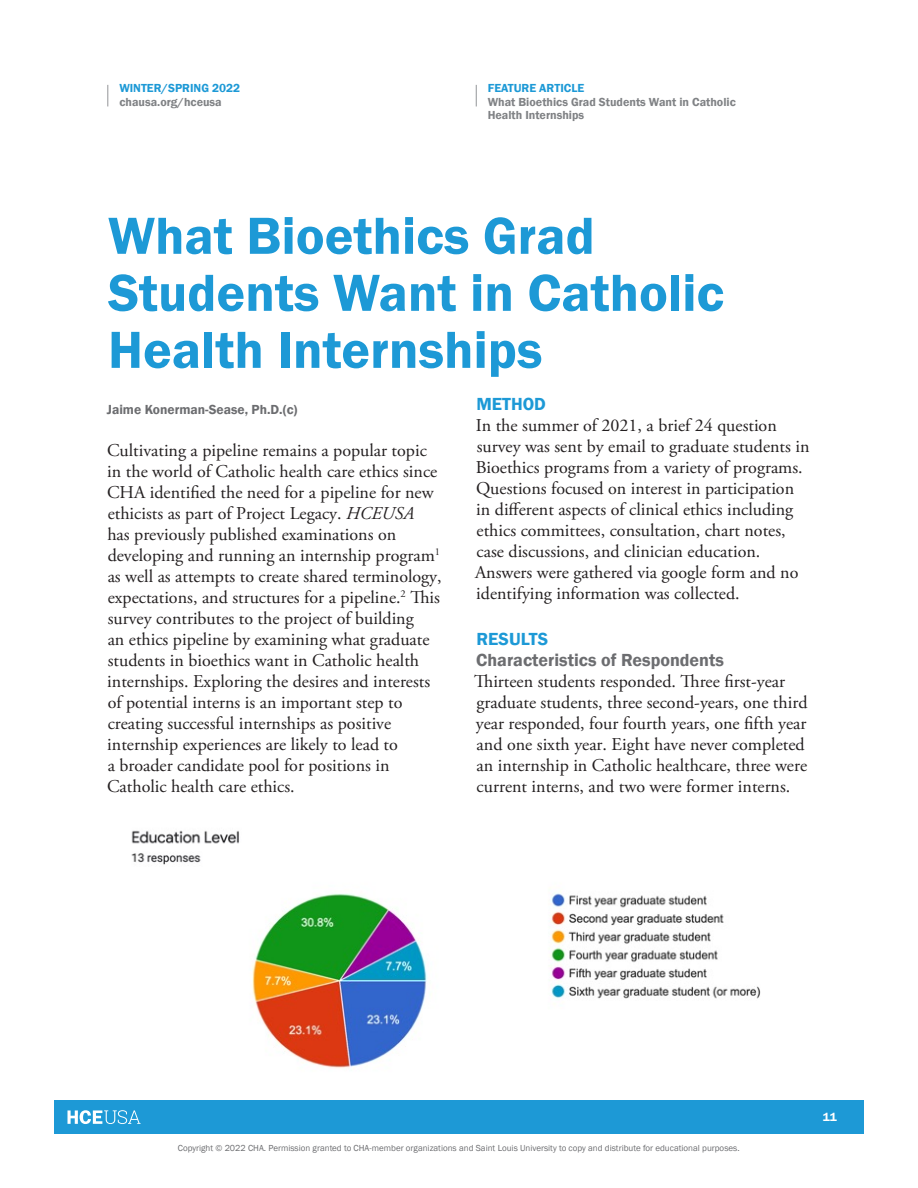
<style>
.page{position:relative;width:918px;height:1188px;background:#fff}
.page>*{position:absolute;margin:0;border:0;box-sizing:border-box;transform-origin:0 0}
.t1{font:600 54px/57px "Franklin Gothic";color:#1d99d6}
.Endnotes{font:18px/21px "Adobe Garamond Pro";color:#231f20}
.Endnotes-2{font:600 18px "Franklin Gothic";color:#6c6d70}
.Endnotes-3{font:600 18px "Franklin Gothic";color:#1d99d6}
.Endnotes-4{font:600 13.5px "Franklin Gothic";color:#6c6d70}
.t2{font:600 12px/13.5px "Franklin Gothic";color:#808285}
.t3{font:600 12px "Franklin Gothic";color:#1d99d6}
.t4{font:600 12px "Franklin Gothic";color:#fff}
.t5{font:9px "Franklin Gothic";color:#6c6d70}
.s1{font-style:italic}
</style>
<div class="page">
<div style="left:54px;top:1100px;width:810px;height:34px;background:#1d99d6"></div>
<svg style="left:68px;top:1110px;width:73px;height:14px"></svg>
<svg style="left:476px;top:85px;width:1px;height:21px"></svg>
<img style="left:131px;top:830px;width:630px;height:238px">
<svg style="left:107px;top:85px;width:1px;height:21px"></svg>
<p class="t3" style="left:119px;top:81px;width:122px">WINTER/SPRING 2022</p>
<p class="t2" style="left:119px;top:95px;width:104px">chausa.org/hceusa</p>
<p class="t3" style="left:488px;top:81px;width:98px">FEATURE ARTICLE</p>
<p class="t2" style="left:488px;top:95px;width:250px">What Bioethics Grad Students Want in Catholic<br>Health Internships</p>
<p class="t1" style="left:108px;top:208px;width:618px">What Bioethics Grad<br>Students Want in Catholic<br>Health Internships</p>
<p class="Endnotes-4" style="left:107px;top:401px;width:192px">Jaime Konerman-Sease, Ph.D.(c)</p>
<p class="Endnotes" style="left:107px;top:440px;width:336px">Cultivating a pipeline remains a popular topic in the world of Catholic health care ethics since CHA identified the need for a pipeline for new ethicists as part of Project Legacy. <span class="s1">HCEUSA<br></span>has previously published examinations on developing and running an internship program<sup>1 </sup>as well as attempts to create shared terminology, expectations, and structures for a pipeline.<sup>2</sup> This survey contributes to the project of building<br>an ethics pipeline by examining what graduate students in bioethics want in Catholic health internships. Exploring the desires and interests of potential interns is an important step to creating successful internships as positive internship experiences are likely to lead to<br>a broader candidate pool for positions in Catholic health care ethics.</p>
<p class="Endnotes-3" style="left:476px;top:393px;width:71px">METHOD</p>
<p class="Endnotes" style="left:475px;top:415px;width:336px">In the summer of 2021, a brief 24 question survey was sent by email to graduate students in Bioethics programs from a variety of programs.<br>Questions focused on interest in participation in different aspects of clinical ethics including ethics committees, consultation, chart notes, case discussions, and clinician education.<br>Answers were gathered via google form and no identifying information was collected.</p>
<p class="Endnotes-3" style="left:476px;top:628px;width:73px">RESULTS</p>
<p class="Endnotes-2" style="left:476px;top:649px;width:249px">Characteristics of Respondents</p>
<p class="Endnotes" style="left:474px;top:672px;width:335px">Thirteen students responded. Three first-year graduate students, three second-years, one third year responded, four fourth years, one fifth year and one sixth year. Eight have never completed an internship in Catholic healthcare, three were current interns, and two were former interns.</p>
<p class="t5" style="left:178px;top:1142px;width:563px">Copyright © 2022 CHA. Permission granted to CHA-member organizations and Saint Louis University to copy and distribute for educational purposes.</p>
<p class="t4" style="left:823px;top:1109px;width:16px">11</p>
</div>
